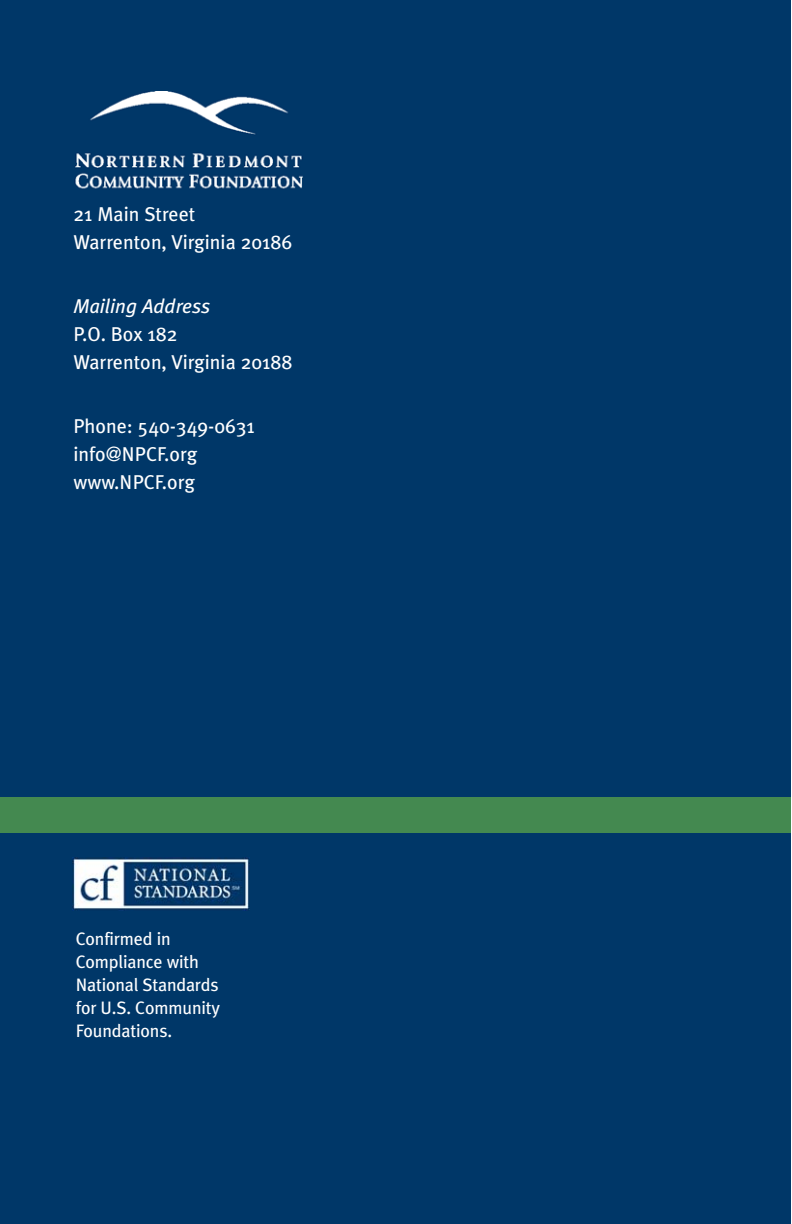
<style>
.page{position:relative;width:792px;height:1224px;background:#fff}
.page>*{position:absolute;margin:0;border:0;box-sizing:border-box;transform-origin:0 0}
.t1{font:20px/28px "Meta Plus";color:#fff}
.t2{font:italic 20px "Meta Plus";color:#fff}
.t3{font:18px/23px "Meta Plus";letter-spacing:-.01em;color:#fff}
</style>
<div class="page">
<div style="left:0;top:0;width:791px;height:1224px;background:#003768"></div>
<div style="left:0;top:797px;width:790px;height:36px;background:#448950"></div>
<img style="left:73px;top:857px;width:176px;height:54px">
<img style="left:74px;top:92px;width:229px;height:97px">
<p class="t1" style="left:73px;top:202px;width:220px">21 Main Street<br>Warrenton, Virginia 20186</p>
<p class="t2" style="left:73px;top:299px;width:138px">Mailing Address</p>
<p class="t1" style="left:73px;top:322px;width:221px">P.O. Box 182<br>Warrenton, Virginia 20188</p>
<p class="t1" style="left:73px;top:414px;width:183px">Phone: 540-349-0631 info@NPCF.org www.NPCF.org</p>
<p class="t3" style="left:76px;top:928px;width:146px">Confirmed in<br>Compliance with<br>National Standards for U.S. Community<br>Foundations.</p>
</div>
